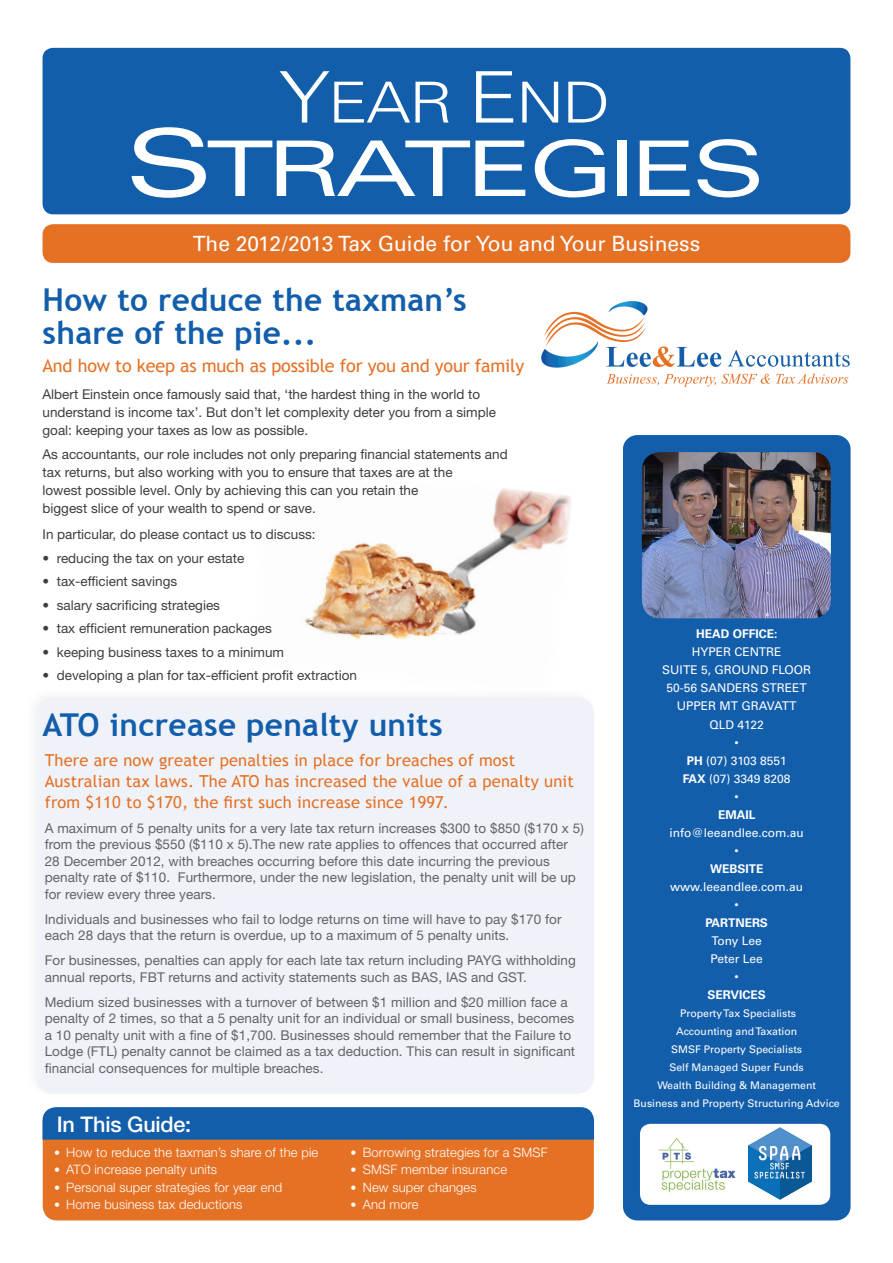
<style>
.page{position:relative;width:893px;height:1263px;background:#fff}
.page>*{position:absolute;margin:0;border:0;box-sizing:border-box;transform-origin:0 0}
.YES_MASTHEAD{font:expanded 76.8px "Univers LT Std";letter-spacing:-.06em;color:#fff;scale:1.18 1}
.YES_MASTHEAD-2{font:300 56.55px "Univers LT Std";color:#fff;scale:1.18 1}
.Article_Heading{font:700 31.5px/33px "Trebuchet MS";letter-spacing:.01em;color:#135eab}
.Body_Text{font:500 21.6px "Helvetica Neue LT Std";letter-spacing:-.01em;color:#fff}
.Body_Text-2{font:21px "Univers LT Std";color:#fff}
.Article_Heading-2{font:18px "Trebuchet MS";letter-spacing:-.01em;color:#e57125}
.Article_Heading-3{font:16.5px/21px "Trebuchet MS";letter-spacing:.01em;color:#e57125}
.Article_Heading-4{font:13.5px/16.5px "Helvetica Neue LT Std";letter-spacing:.005em;color:#636366}
.Article_Heading-5{font:13.5px/18px "Helvetica Neue LT Std";color:#3e3e3f}
.t1{font:300 12.9px "Helvetica Neue LT Std";letter-spacing:.01em;color:#fff}
.Article_Heading-6{font:12px/18px "Univers LT Std";color:#fff;text-align:center}
.Article_Heading-7{font:700 12px "Univers LT Std";color:#fff}
.Article_Heading-8{font:12px "Arial";color:#fff}
.Article_Heading-9{font:10.5px/18px "Univers LT Std";color:#fff;text-align:center}
.s1{font-size:71.1px}
.s2{font-size:92.85px}
.s3{font-family:"Univers LT Std";font-size:12px}
.s4{font-weight:700}
</style>
<div class="page">
<img style="left:304px;top:488px;width:267px;height:152px">
<div style="left:36px;top:697px;width:558px;height:397px;background:#f0f2f9;border-radius:17px"></div>
<div style="left:623px;top:435px;width:227px;height:785px;background:#135eab;border-radius:14px"></div>
<div style="left:43px;top:48px;width:807px;height:166px;background:#135eab;border-radius:11px"></div>
<div style="left:43px;top:224px;width:807px;height:39px;background:#e57125;border-radius:11px"></div>
<div style="left:43px;top:1140px;width:551px;height:80px;background:#e57125"></div>
<div style="left:43px;top:1107px;width:551px;height:33px;background:#135eab"></div>
<img style="left:642px;top:452px;width:189px;height:166px">
<div style="left:640px;top:1124px;width:190px;height:81px;background:#fff;border-radius:11px"></div>
<img style="left:658px;top:1138px;width:78px;height:55px">
<img style="left:749px;top:1128px;width:62px;height:72px">
<img style="left:541px;top:301px;width:309px;height:86px">
<p class="YES_MASTHEAD-2" style="left:279px;top:68px;width:282px"><span class="s1">Y</span>EAR <span class="s1">E</span>ND</p>
<p class="YES_MASTHEAD" style="left:124px;top:123px;width:544px"><span class="s2">S</span>TRATEGIES</p>
<p class="Body_Text-2" style="left:193px;top:231px;width:509px">The 2012/2013 Tax Guide for You and Your Business</p>
<p class="Article_Heading" style="left:43px;top:283px;width:426px">How to reduce the taxman’s share of the pie...</p>
<p class="Article_Heading-2" style="left:43px;top:355px;width:483px">And how to keep as much as possible for you and your family</p>
<p class="Article_Heading-5" style="left:43px;top:385px;width:455px">Albert Einstein once famously said that, ‘the hardest thing in the world to understand is income tax’. But don’t let complexity deter you from a simple goal: keeping your taxes as low as possible.</p>
<p class="Article_Heading-5" style="left:43px;top:445px;width:467px">As accountants, our role includes not only preparing financial statements and tax returns, but also working with you to ensure that taxes are at the<br>lowest possible level. Only by achieving this can you retain the<br>biggest slice of your wealth to spend or save.</p>
<p class="Article_Heading-5" style="left:43px;top:525px;width:275px">In particular, do please contact us to discuss:</p>
<p class="Article_Heading-5" style="left:43px;top:549px;width:203px">• reducing the tax on your estate</p>
<p class="Article_Heading-5" style="left:43px;top:572px;width:136px">• tax-efficient savings</p>
<p class="Article_Heading-5" style="left:43px;top:596px;width:179px">• salary sacrificing strategies</p>
<p class="Article_Heading-5" style="left:43px;top:619px;width:231px">• tax efficient remuneration packages</p>
<p class="Article_Heading-5" style="left:43px;top:643px;width:243px">• keeping business taxes to a minimum</p>
<p class="Article_Heading-5" style="left:43px;top:666px;width:316px">• developing a plan for tax-efficient profit extraction</p>
<p class="Article_Heading" style="left:43px;top:708px;width:402px">ATO increase penalty units</p>
<p class="Article_Heading-3" style="left:45px;top:750px;width:531px">There are now greater penalties in place for breaches of most<br>Australian tax laws. The ATO has increased the value of a penalty unit from $110 to $170, the first such increase since 1997.</p>
<p class="Article_Heading-4" style="left:45px;top:819px;width:541px">A maximum of 5 penalty units for a very late tax return increases $300 to $850 ($170 x 5) from the previous $550 ($110 x 5).The new rate applies to offences that occurred after 28 December 2012, with breaches occurring before this date incurring the previous penalty rate of $110. Furthermore, under the new legislation, the penalty unit will be up for review every three years.</p>
<p class="Article_Heading-4" style="left:45px;top:910px;width:518px">Individuals and businesses who fail to lodge returns on time will have to pay $170 for each 28 days that the return is overdue, up to a maximum of 5 penalty units.</p>
<p class="Article_Heading-4" style="left:45px;top:952px;width:533px">For businesses, penalties can apply for each late tax return including PAYG withholding annual reports, FBT returns and activity statements such as BAS, IAS and GST.</p>
<p class="Article_Heading-4" style="left:45px;top:994px;width:532px">Medium sized businesses with a turnover of between $1 million and $20 million face a penalty of 2 times, so that a 5 penalty unit for an individual or small business, becomes a 10 penalty unit with a fine of $1,700. Businesses should remember that the Failure to Lodge (FTL) penalty cannot be claimed as a tax deduction. This can result in significant financial consequences for multiple breaches.</p>
<p class="Body_Text" style="left:57px;top:1112px;width:136px">In This Guide:</p>
<p class="t1" style="left:54px;top:1144px;width:266px"><span class="s3">•</span> How to reduce the taxman’s share of the pie</p>
<p class="t1" style="left:54px;top:1162px;width:165px"><span class="s3">•</span> ATO increase penalty units</p>
<p class="t1" style="left:54px;top:1179px;width:230px"><span class="s3">•</span> Personal super strategies for year end</p>
<p class="t1" style="left:54px;top:1196px;width:190px"><span class="s3">•</span> Home business tax deductions</p>
<p class="t1" style="left:351px;top:1145px;width:199px"><span class="s3">•</span> Borrowing strategies for a SMSF</p>
<p class="t1" style="left:351px;top:1162px;width:158px"><span class="s3">•</span> SMSF member insurance</p>
<p class="t1" style="left:351px;top:1179px;width:127px"><span class="s3">•</span> New super changes</p>
<p class="t1" style="left:351px;top:1196px;width:69px"><span class="s3">•</span> And more</p>
<p class="Article_Heading-7" style="left:696px;top:627px;width:83px">HEAD OFFICE:</p>
<p class="Article_Heading-6" style="left:662px;top:643px;width:150px">HYPER CENTRE<br>SUITE 5, GROUND FLOOR<br>50-56 SANDERS STREET<br>UPPER MT GRAVATT<br>QLD 4122</p>
<p class="Article_Heading-8" style="left:735px;top:734px;width:6px">•</p>
<p class="Article_Heading-6" style="left:683px;top:751px;width:109px"><span class="s4">PH</span> (07) 3103 8551<br><span class="s4">FAX</span> (07) 3349 8208</p>
<p class="Article_Heading-8" style="left:735px;top:788px;width:6px">•</p>
<p class="Article_Heading-6" style="left:670px;top:805px;width:136px"><span class="s4">EMAIL </span>info@leeandlee.com.au</p>
<p class="Article_Heading-8" style="left:735px;top:842px;width:6px">•</p>
<p class="Article_Heading-6" style="left:670px;top:859px;width:135px"><span class="s4">WEBSITE </span>www.leeandlee.com.au</p>
<p class="Article_Heading-8" style="left:735px;top:896px;width:6px">•</p>
<p class="Article_Heading-6" style="left:705px;top:913px;width:64px"><span class="s4">PARTNERS<br></span>Tony Lee<br>Peter Lee</p>
<p class="Article_Heading-8" style="left:735px;top:968px;width:6px">•</p>
<p class="Article_Heading-7" style="left:707px;top:987px;width:60px">SERVICES</p>
<p class="Article_Heading-9" style="left:676px;top:1004px;width:123px">Property Tax Specialists<br>Accounting and Taxation</p>
<p class="Article_Heading-9" style="left:669px;top:1040px;width:136px;text-align:left">SMSF Property Specialists<br>Self Managed Super Funds</p>
<p class="Article_Heading-9" style="left:634px;top:1076px;width:208px">Wealth Building &amp; Management<br>Business and Property Structuring Advice</p>
</div>
